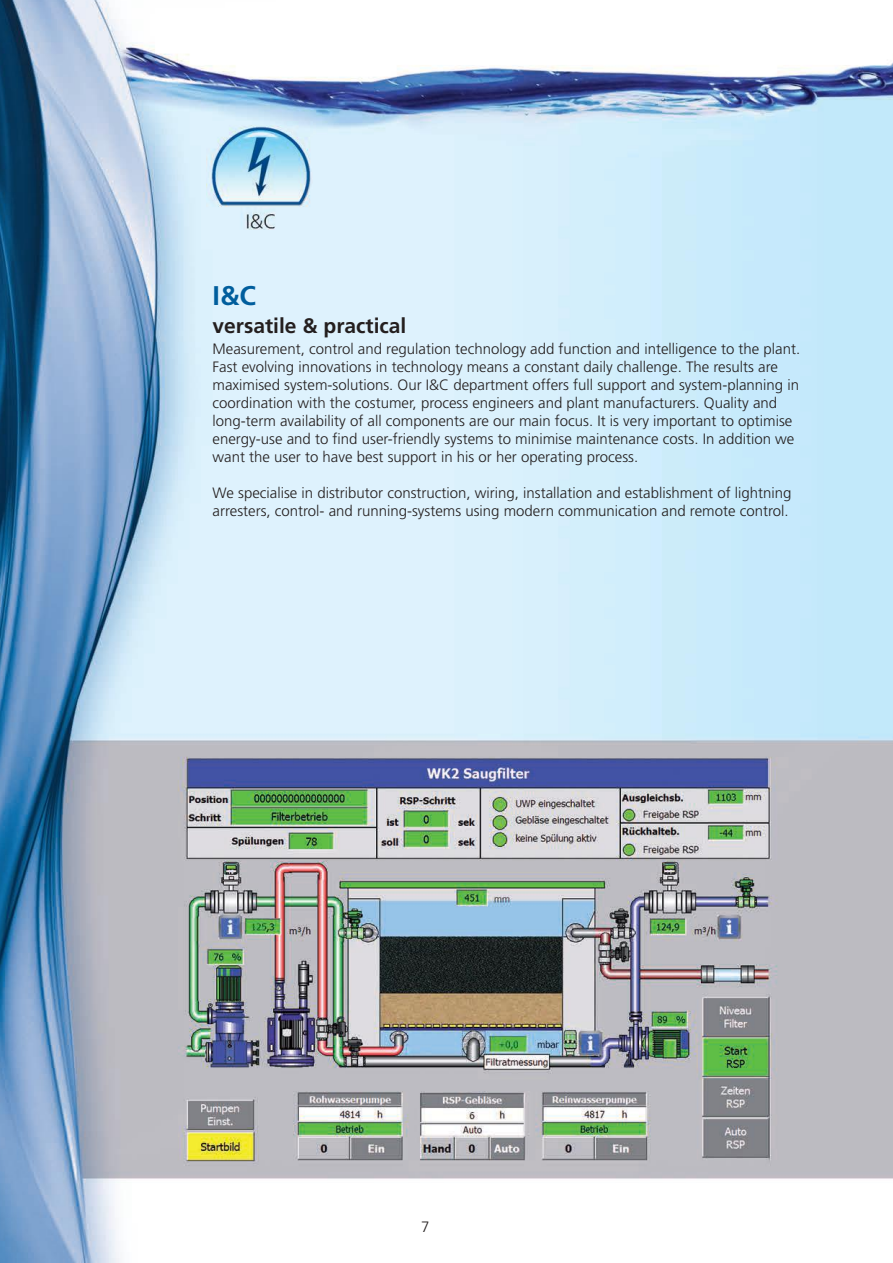
<style>
.page{position:relative;width:893px;height:1263px;background:#fff}
.page>*{position:absolute;margin:0;border:0;box-sizing:border-box;transform-origin:0 0}
.t1{font:700 27px "Frutiger";color:#005e9d}
.t2{font:700 21px "Frutiger";color:#241f1f}
.t3{font:300 15px/18px "Frutiger";color:#241f1f}
</style>
<div class="page">
<img style="left:0;top:0;width:893px;height:1263px">
<img style="left:207px;top:121px;width:106px;height:108px">
<h1 class="t1" style="left:213px;top:285px;width:45px">I&amp;C</h1>
<h2 class="t2" style="left:213px;top:317px;width:195px">versatile &amp; practical</h2>
<p class="t3" style="left:213px;top:341px;width:589px">Measurement, control and regulation technology add function and intelligence to the plant.<br>Fast evolving innovations in technology means a constant daily challenge. The results are maximised system-solutions. Our I&amp;C department offers full support and system-planning in coordination with the costumer, process engineers and plant manufacturers. Quality and long-term availability of all components are our main focus. It is very important to optimise energy-use and to find user-friendly systems to minimise maintenance costs. In addition we want the user to have best support in his or her operating process.</p>
<p class="t3" style="left:213px;top:485px;width:580px">We specialise in distributor construction, wiring, installation and establishment of lightning arresters, control- and running-systems using modern communication and remote control.</p>
<p class="t3" style="left:421px;top:1219px;width:10px">7</p>
</div>
